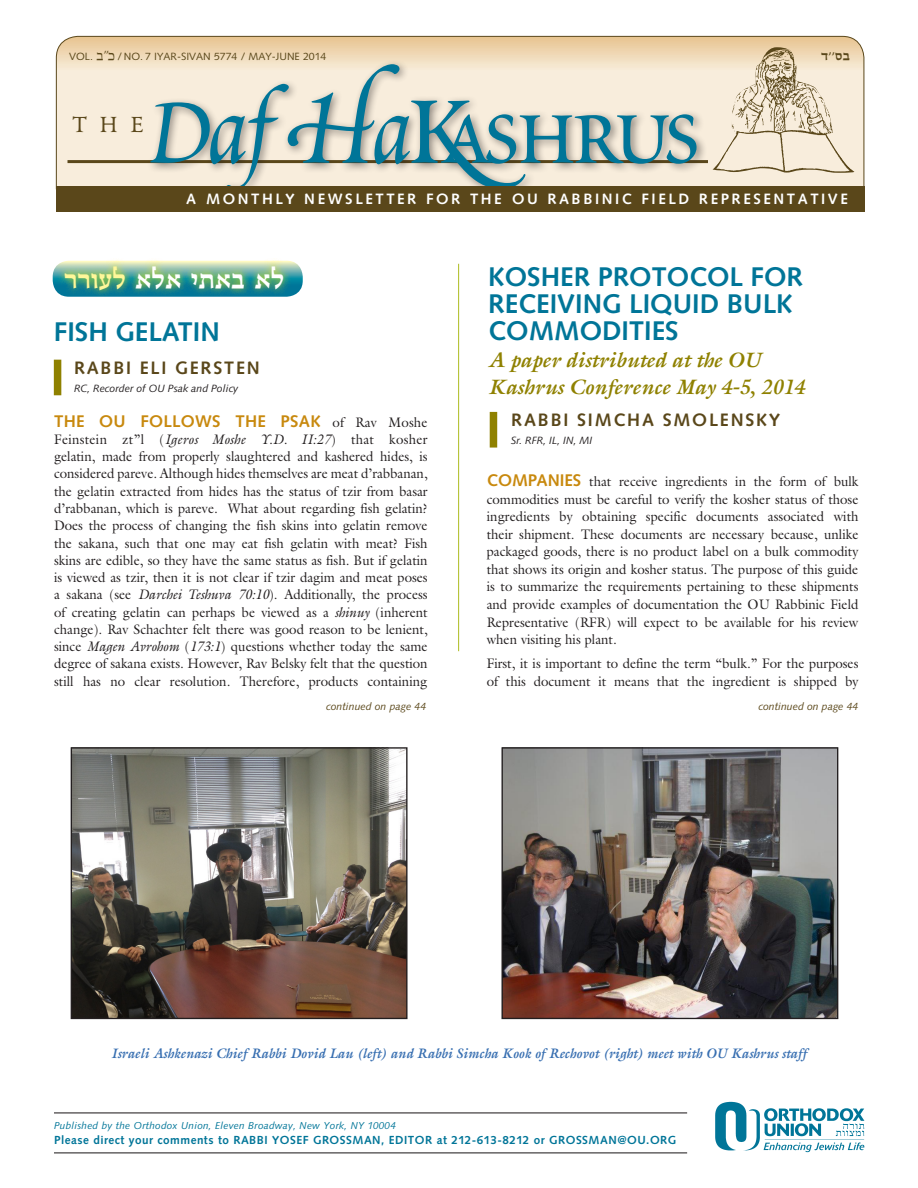
<style>
.page{position:relative;width:918px;height:1188px;background:#fff}
.page>*{position:absolute;margin:0;border:0;box-sizing:border-box;transform-origin:0 0}
.t1{font:110.25px "Poetica Roman Small Caps";letter-spacing:-.1em;color:#007598}
.t2{font:30px "Hadasah Shamen";letter-spacing:-.005em;color:#fff;scale:.95 1}
.t3{font:30px "Poetica Chancery IV";color:#5a471a}
.Newdaf_headline{font:700 27px/27px "Syntax";color:#007598}
.newdaf_subhead{font:italic 700 21px/27px "Galliard";color:#8f8100}
.Newdaf_author{font:700 18px "Syntax";letter-spacing:.1em;color:#5a471a}
.NewDaf_body{font:700 16.8px "Syntax";letter-spacing:.015em;color:#c8890e}
.t4{font:700 15px "Syntax";letter-spacing:.17em;color:#fff}
.t5{font:15px "Hadasah Shamen";color:#5a471a}
.t6{font:300 15px "Hadasah";color:#5a471a}
.NewDaf_body-2{font:13.8px/17.2px "Galliard";color:#231f20;text-align:justify;scale:.95 1}
.NewDaf_body-3{font:italic 700 13.8px "Galliard";color:#386fb1;scale:.95 1}
.t7{font:700 11.7px "Syntax";letter-spacing:.04em;color:#007598}
.newdafauthortitle2{font:italic 10.5px "Syntax";color:#231f20}
.t8{font:10.5px "Syntax";color:#5a471a}
.t9{font:italic 10.5px "Syntax";color:#5a471a}
.t10{font:italic 10.05px "Syntax";letter-spacing:.02em;color:#007598}
.s1{font-family:"Hadasah";font-weight:300;font-size:15px}
.s2{font-family:"Poetica Chancery I";font-size:118.2px}
.s3{font-family:"Poetica Supp Swash Caps III";font-size:135.45px}
.s4{font-family:"Poetica Chancery IV";font-size:118.2px}
.s5{font-family:"Poetica Roman Small Caps Alt";font-size:144.9px}
.s6{color:#fff79a}
.s7{font-family:"Galliard";font-weight:400;font-size:13.8px;color:#231f20}
.s8{font-style:italic}
.s9{font-family:"Syntax";font-weight:700;font-size:16.8px;color:#c8890e}
</style>
<div class="page">
<svg style="left:56px;top:36px;width:808px;height:150px;background:#ebd7b9"></svg>
<hr style="left:68px;top:160px;width:640px;height:3px;background:#5a471a">
<div style="left:146px;top:59px;width:562px;height:146px;background:#231f20;opacity:.5"></div>
<img style="left:712px;top:47px;width:148px;height:126px">
<div style="left:56px;top:186px;width:808px;height:26px;background:#5a471a"></div>
<hr style="left:458px;top:264px;width:1px;height:387px;background:#aebc21">
<img style="left:715px;top:1101px;width:150px;height:52px">
<hr style="left:54px;top:1112px;width:633px;height:1px;background:#231f20">
<hr style="left:54px;top:1152px;width:633px;height:1px;background:#231f20">
<svg style="left:53px;top:261px;width:250px;height:35px"></svg>
<svg style="left:56px;top:260px;width:235px;height:37px;background:#69ad92"></svg>
<div style="left:54px;top:360px;width:7px;height:35px;background:#8f8100"></div>
<img style="left:504px;top:749px;width:332px;height:268px">
<div style="left:502px;top:747px;width:336px;height:272px;border:1px solid #231f20"></div>
<img style="left:73px;top:749px;width:333px;height:268px">
<div style="left:71px;top:747px;width:337px;height:272px;border:1px solid #231f20"></div>
<div style="left:490px;top:412px;width:7px;height:36px;background:#8f8100"></div>
<p class="t6" style="left:104px;top:41px;width:7px">ww</p>
<p class="t8" style="left:69px;top:50px;width:259px">VOL. <span class="s1">c f</span> / NO. 7 IYAR-SIVAN 5774 / MAY-JUNE 2014</p>
<p class="t5" style="left:821px;top:49px;width:31px">swwxc</p>
<p class="t1" style="left:147px;top:90px;width:556px"><span class="s2">Daf</span><span class="s3">H</span><span class="s4">a</span><span class="s5">K</span>ashrus</p>
<p class="t4" style="left:186px;top:190px;width:663px">A MONTHLY NEWSLETTER FOR THE OU RABBINIC FIELD REPRESENTATIVE</p>
<p class="t3" style="left:72px;top:110px;width:73px">THE</p>
<p class="t2" style="left:65px;top:265px;width:234px"><span class="s6">rrugk</span> tkt h,tc tk</p>
<p class="Newdaf_headline" style="left:54px;top:319px;width:168px">FISH GELATIN</p>
<p class="Newdaf_author" style="left:74px;top:358px;width:187px">RABBI ELI GERSTEN</p>
<p class="newdafauthortitle2" style="left:74px;top:382px;width:166px">RC, Recorder of OU Psak and Policy</p>
<p class="NewDaf_body" style="left:54px;top:411px;width:375px">THE OU FOLLOWS THE PSAK <span class="s7">of Rav Moshe</span></p>
<p class="NewDaf_body-2" style="left:54px;top:430px;width:395px">Feinstein zt”l (<span class="s8">Igeros Moshe Y.D. II:27</span>) that kosher gelatin, made from properly slaughtered and kashered hides, is considered pareve. Although hides themselves are meat d’rabbanan, the gelatin extracted from hides has the status of tzir from basar d’rabbanan, which is pareve. What about regarding fish gelatin?<br>Does the process of changing the fish skins into gelatin remove the sakana, such that one may eat fish gelatin with meat? Fish skins are edible, so they have the same status as fish. But if gelatin is viewed as tzir, then it is not clear if tzir dagim and meat poses a sakana (see <span class="s8">Darchei Teshuva 70:10</span>). Additionally, the process of creating gelatin can perhaps be viewed as a <span class="s8">shinuy</span> (inherent change). Rav Schachter felt there was good reason to be lenient, since <span class="s8">Magen Avrohom</span> (<span class="s8">173:1</span>) questions whether today the same degree of sakana exists. However, Rav Belsky felt that the question still has no clear resolution. Therefore, products containing</p>
<p class="Newdaf_headline" style="left:488px;top:263px;width:316px">KOSHER PROTOCOL FOR<br>RECEIVING LIQUID BULK<br>COMMODITIES</p>
<p class="newdaf_subhead" style="left:488px;top:346px;width:318px">A paper distributed at the OU<br>Kashrus Conference May 4-5, 2014</p>
<p class="Newdaf_author" style="left:511px;top:410px;width:270px">RABBI SIMCHA SMOLENSKY</p>
<p class="newdafauthortitle2" style="left:511px;top:434px;width:83px">Sr. RFR, IL, IN, MI</p>
<p class="NewDaf_body-2" style="left:487px;top:472px;width:393px"><span class="s9">COMPANIES</span> that receive ingredients in the form of bulk commodities must be careful to verify the kosher status of those ingredients by obtaining specific documents associated with their shipment. These documents are necessary because, unlike packaged goods, there is no product label on a bulk commodity that shows its origin and kosher status. The purpose of this guide is to summarize the requirements pertaining to these shipments and provide examples of documentation the OU Rabbinic Field Representative (RFR) will expect to be available for his review when visiting his plant.</p>
<p class="NewDaf_body-2" style="left:487px;top:655px;width:393px">First, it is important to define the term “bulk.” For the purposes of this document it means that the ingredient is shipped by</p>
<p class="t9" style="left:326px;top:700px;width:102px">continued on page 44</p>
<p class="t9" style="left:758px;top:700px;width:102px">continued on page 44</p>
<p class="NewDaf_body-3" style="left:111px;top:1044px;width:734px">Israeli Ashkenazi Chief Rabbi Dovid Lau (left) and Rabbi Simcha Kook of Rechovot (right) meet with OU Kashrus staff</p>
<p class="t10" style="left:54px;top:1120px;width:343px">Published by the Orthodox Union, Eleven Broadway, New York, NY 10004</p>
<p class="t7" style="left:54px;top:1134px;width:624px">Please direct your comments to RABBI YOSEF GROSSMAN, EDITOR at 212-613-8212 or GROSSMAN@OU.ORG</p>
</div>
